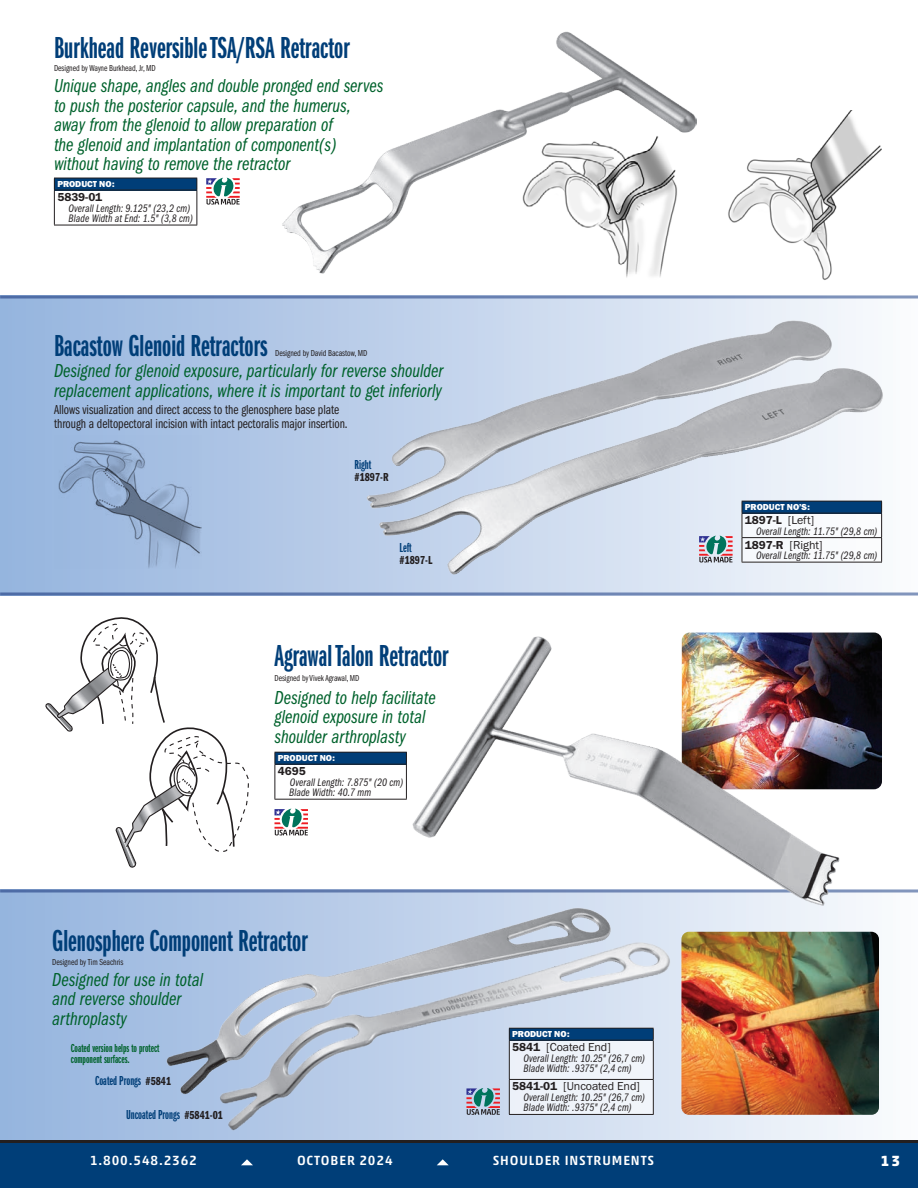
<style>
.page{position:relative;width:918px;height:1188px;background:#fff}
.page>*{position:absolute;margin:0;border:0;box-sizing:border-box;transform-origin:0 0}
.t1{font:31.5px "ITC Franklin Gothic Std Dm X Cp";color:#003e78}
.t2{font:19.5px/19.5px "ITC Franklin Gothic Std Bk Cp It";color:#00622c}
.t3{font:700 15px "Akko Std";color:#fff}
.t4{font:13.5px/14.2px "ITC Franklin Gothic Std Bk Cp";letter-spacing:-.005em;color:#231f20}
.t5{font:13.5px "ITC Franklin Gothic Std Dm X Cp";color:#003e78}
.t6{font:500 13.5px "Akko Std";letter-spacing:.065em;color:#fff}
.t7{font:12px "Franklin Gothic URW Boo";letter-spacing:-.005em;color:#231f20}
.t8{font:12px/10.5px "ITC Franklin Gothic Std Dm X Cp";color:#00622c}
.t9{font:12px "Franklin Gothic URW Dem";letter-spacing:-.005em;color:#231f20}
.t10{font:12px "Franklin Gothic URW Com Dem";color:#231f20}
.t11{font:11.25px/10.5px "ITC Franklin Gothic Std Bk Cp It";letter-spacing:.01em;color:#231f20}
.t12{font:9px "ITC Franklin Gothic Std Bk Cp";letter-spacing:-.005em;color:#231f20}
.t13{font:9px "Franklin Gothic URW Hea";letter-spacing:-.005em;color:#fff}
.s1{font-family:"Franklin Gothic URW Com Dem";font-size:12px;color:#231f20}
.s2{font-family:"Franklin Gothic URW Dem"}
.s3{font-family:"Franklin Gothic URW Boo"}
</style>
<div class="page">
<div style="left:0;top:890px;width:918px;height:298px;background:linear-gradient(to right,#91b0dc,#f8fafd)"></div>
<div style="left:0;top:296px;width:918px;height:300px;background:linear-gradient(to right,#93b2dd,#f5f7fa)"></div>
<hr style="left:0;top:890px;width:918px;height:2px;background:#8598be">
<hr style="left:0;top:296px;width:918px;height:2px;background:#8598be">
<svg style="left:0;top:592px;width:918px;height:4px;background:#7e94bf"></svg>
<img style="left:844px;top:633px;width:38px;height:156px">
<img style="left:364px;top:317px;width:522px;height:262px">
<svg style="left:45px;top:617px;width:204px;height:251px"></svg>
<img style="left:728px;top:111px;width:154px;height:169px">
<img style="left:282px;top:31px;width:415px;height:245px">
<div style="left:54px;top:178px;width:143px;height:12px;background:#003e78"></div>
<hr style="left:54px;top:190px;width:1px;height:35px;background:#231f20">
<hr style="left:196px;top:190px;width:1px;height:35px;background:#231f20">
<hr style="left:54px;top:225px;width:143px;height:1px;background:#231f20">
<hr style="left:54px;top:178px;width:143px;height:1px;background:#231f20">
<svg style="left:54px;top:178px;width:1px;height:12px"></svg>
<svg style="left:196px;top:178px;width:1px;height:12px"></svg>
<hr style="left:54px;top:190px;width:143px;height:1px;background:#231f20">
<svg style="left:206px;top:178px;width:34px;height:27px"></svg>
<div style="left:742px;top:501px;width:140px;height:61px;background:#fff"></div>
<div style="left:742px;top:501px;width:140px;height:12px;background:#003e78"></div>
<hr style="left:742px;top:537px;width:140px;height:1px;background:#231f20">
<hr style="left:742px;top:562px;width:140px;height:1px;background:#231f20">
<hr style="left:742px;top:501px;width:140px;height:1px;background:#231f20">
<svg style="left:742px;top:501px;width:1px;height:61px"></svg>
<svg style="left:881px;top:501px;width:1px;height:61px"></svg>
<hr style="left:742px;top:513px;width:140px;height:1px;background:#231f20">
<svg style="left:699px;top:536px;width:34px;height:26px"></svg>
<div style="left:275px;top:752px;width:131px;height:12px;background:#003e78"></div>
<hr style="left:274px;top:765px;width:1px;height:34px;background:#231f20">
<hr style="left:406px;top:765px;width:1px;height:34px;background:#231f20">
<hr style="left:274px;top:799px;width:133px;height:1px;background:#231f20">
<hr style="left:274px;top:752px;width:133px;height:1px;background:#231f20">
<hr style="left:274px;top:764px;width:133px;height:1px;background:#231f20">
<svg style="left:274px;top:809px;width:34px;height:26px"></svg>
<img style="left:408px;top:632px;width:436px;height:279px">
<img style="left:681px;top:932px;width:198px;height:183px">
<img style="left:218px;top:940px;width:454px;height:194px">
<img style="left:161px;top:903px;width:456px;height:198px">
<div style="left:509px;top:1028px;width:145px;height:87px;background:#eff3fa"></div>
<div style="left:509px;top:1028px;width:144px;height:12px;background:#003e78"></div>
<hr style="left:509px;top:1040px;width:145px;height:1px;background:#231f20">
<hr style="left:509px;top:1041px;width:1px;height:38px;background:#231f20">
<hr style="left:653px;top:1041px;width:1px;height:38px;background:#231f20">
<hr style="left:509px;top:1079px;width:145px;height:1px;background:#231f20">
<hr style="left:509px;top:1080px;width:1px;height:34px;background:#231f20">
<hr style="left:653px;top:1080px;width:1px;height:34px;background:#231f20">
<hr style="left:509px;top:1114px;width:145px;height:1px;background:#231f20">
<hr style="left:509px;top:1028px;width:145px;height:1px;background:#231f20">
<svg style="left:466px;top:1088px;width:34px;height:27px"></svg>
<img style="left:54px;top:435px;width:148px;height:134px">
<hr style="left:0;top:1140px;width:918px;height:3px;background:#231f20">
<div style="left:0;top:1143px;width:918px;height:45px;background:#003e78"></div>
<svg style="left:241px;top:1159px;width:12px;height:6px"></svg>
<svg style="left:437px;top:1159px;width:12px;height:6px"></svg>
<h1 class="t1" style="left:54px;top:30px;width:297px">Burkhead Reversible TSA/RSA Retractor</h1>
<p class="t12" style="left:54px;top:63px;width:103px">Designed by Wayne Burkhead, Jr, MD</p>
<p class="t2" style="left:54px;top:76px;width:331px">Unique shape, angles and double pronged end serves to push the posterior capsule, and the humerus, away from the glenoid to allow preparation of<br>the glenoid and implantation of component(s) without having to remove the retractor</p>
<p class="t13" style="left:57px;top:178px;width:59px">PRODUCT NO:</p>
<p class="t9" style="left:57px;top:190px;width:46px">5839-01</p>
<p class="t11" style="left:69px;top:203px;width:126px">Overall Length: 9.125" (23,2 cm)<br>Blade Width at End: 1.5" (3,8 cm)</p>
<h1 class="t1" style="left:54px;top:329px;width:215px">Bacastow Glenoid Retractors</h1>
<p class="t12" style="left:275px;top:349px;width:94px">Designed by David Bacastow, MD</p>
<p class="t2" style="left:54px;top:361px;width:391px">Designed for glenoid exposure, particularly for reverse shoulder replacement applications, where it is important to get inferiorly</p>
<p class="t4" style="left:54px;top:402px;width:295px">Allows visualization and direct access to the glenosphere base plate through a deltopectoral incision with intact pectoralis major insertion.</p>
<p class="t5" style="left:355px;top:458px;width:18px">Right</p>
<p class="t10" style="left:355px;top:469px;width:35px">#1897-R</p>
<p class="t5" style="left:400px;top:541px;width:14px">Left</p>
<p class="t10" style="left:400px;top:552px;width:34px">#1897-L</p>
<h1 class="t1" style="left:274px;top:639px;width:176px">Agrawal Talon Retractor</h1>
<p class="t12" style="left:274px;top:674px;width:87px">Designed by Vivek Agrawal, MD</p>
<p class="t2" style="left:274px;top:688px;width:163px">Designed to help facilitate glenoid exposure in total shoulder arthroplasty</p>
<p class="t13" style="left:278px;top:752px;width:59px">PRODUCT NO:</p>
<p class="t9" style="left:278px;top:764px;width:29px">4695</p>
<p class="t11" style="left:289px;top:777px;width:116px">Overall Length: 7.875" (20 cm)<br>Blade Width: 40.7 mm</p>
<h1 class="t1" style="left:52px;top:924px;width:257px">Glenosphere Component Retractor</h1>
<p class="t12" style="left:52px;top:957px;width:73px">Designed by Tim Seachris</p>
<p class="t2" style="left:52px;top:970px;width:152px">Designed for use in total and reverse shoulder arthroplasty</p>
<p class="t8" style="left:71px;top:1043px;width:90px">Coated version helps to protect component surfaces.</p>
<p class="t5" style="left:95px;top:1074px;width:77px">Coated Prongs <span class="s1">#5841</span></p>
<p class="t5" style="left:126px;top:1107px;width:98px">Uncoated Prongs <span class="s1">#5841-01</span></p>
<p class="t13" style="left:512px;top:1028px;width:59px">PRODUCT NO:</p>
<p class="t7" style="left:512px;top:1040px;width:100px"><span class="s2">5841</span> [Coated End]</p>
<p class="t11" style="left:524px;top:1053px;width:123px">Overall Length: 10.25" (26,7 cm)<br>Blade Width: .9375" (2,4 cm)</p>
<p class="t7" style="left:512px;top:1079px;width:129px"><span class="s2">5841-01</span> [Uncoated End]</p>
<p class="t11" style="left:524px;top:1092px;width:123px">Overall Length: 10.25" (26,7 cm)<br>Blade Width: .9375" (2,4 cm)</p>
<p class="t13" style="left:745px;top:501px;width:67px">PRODUCT NO’S:</p>
<p class="t9" style="left:745px;top:513px;width:71px">1897-L <span class="s3">[Left]</span></p>
<p class="t11" style="left:756px;top:526px;width:123px">Overall Length: 11.75" (29,8 cm)</p>
<p class="t7" style="left:745px;top:537px;width:79px"><span class="s2">1897-R</span> [Right]</p>
<p class="t11" style="left:756px;top:550px;width:123px">Overall Length: 11.75" (29,8 cm)</p>
<p class="t6" style="left:90px;top:1152px;width:108px">1.800.548.2362</p>
<p class="t6" style="left:297px;top:1152px;width:97px">OCTOBER 2024</p>
<p class="t6" style="left:493px;top:1152px;width:163px">SHOULDER INSTRUMENTS</p>
<p class="t3" style="left:881px;top:1152px;width:21px">13</p>
</div>
